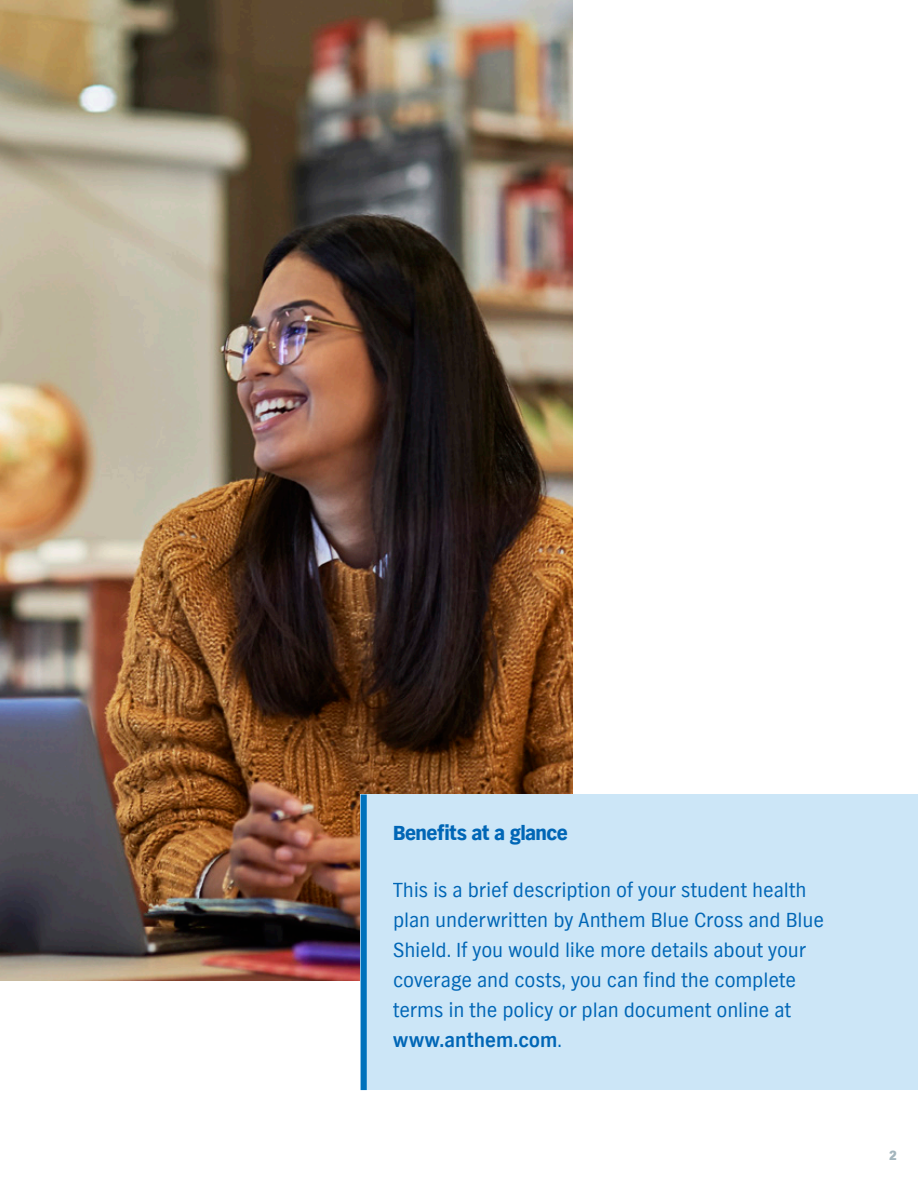
<style>
.page{position:relative;width:918px;height:1188px;background:#fff}
.page>*{position:absolute;margin:0;border:0;box-sizing:border-box;transform-origin:0 0}
.t1{font:21px/30px "TV Nord EF";letter-spacing:-.005em;color:#0072bc}
.t2{font:900 21px "TV Nord EF";letter-spacing:-.03em;color:#0072bc}
.t3{font:800 13.5px "TV Nord EF";color:#a3b5bd}
.s1{font-weight:700}
</style>
<div class="page">
<img style="left:0;top:0;width:572px;height:980px">
<div style="left:361px;top:795px;width:557px;height:295px;background:#cce6f7"></div>
<div style="left:361px;top:795px;width:6px;height:295px;background:#0072bc"></div>
<p class="t2" style="left:393px;top:821px;width:176px">Benefits at a glance</p>
<p class="t1" style="left:393px;top:876px;width:432px">This is a brief description of your student health plan underwritten by Anthem Blue Cross and Blue Shield. If you would like more details about your coverage and costs, you can find the complete terms in the policy or plan document online at <span class="s1">www.anthem.com</span>.</p>
<p class="t3" style="left:889px;top:1147px;width:9px">2</p>
</div>
